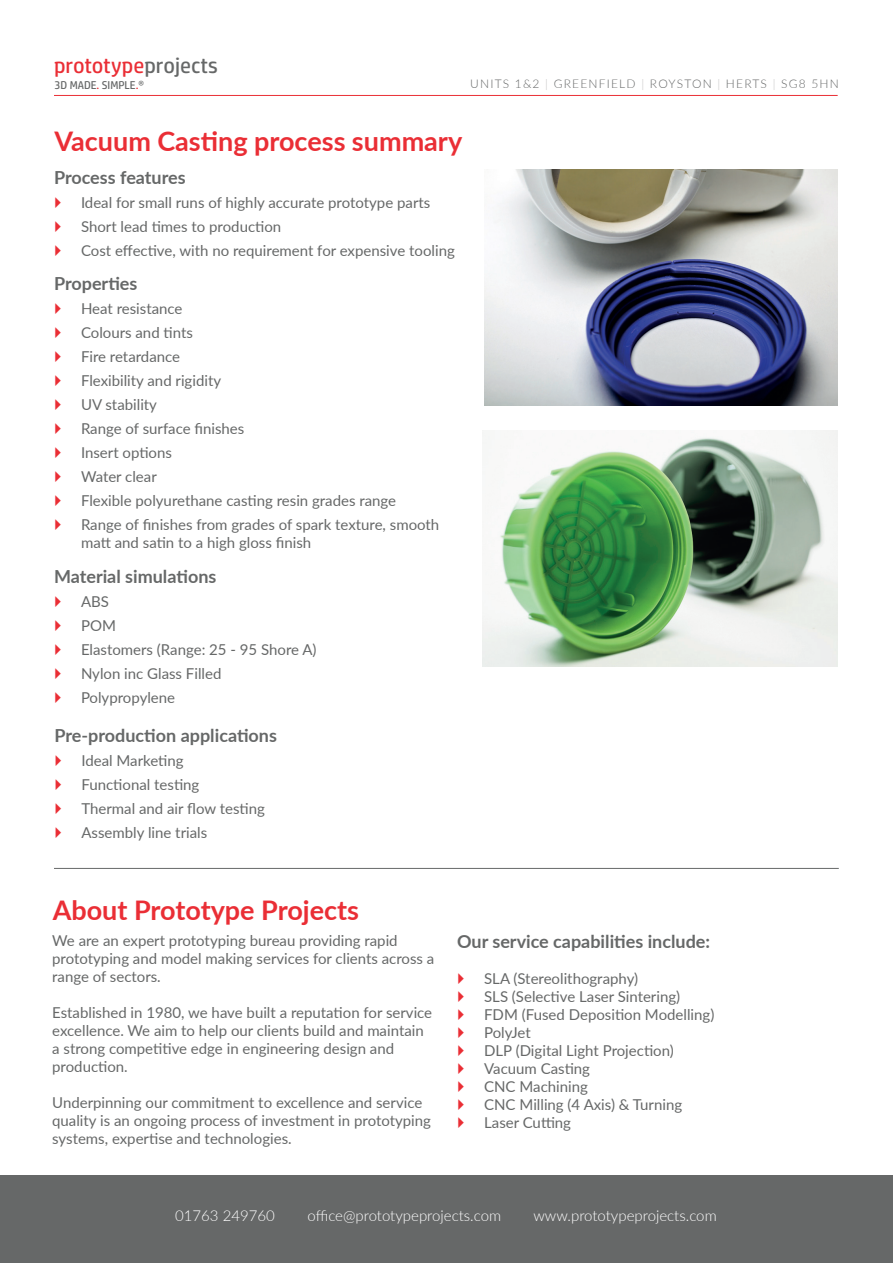
<style>
.page{position:relative;width:893px;height:1263px;background:#fff}
.page>*{position:absolute;margin:0;border:0;box-sizing:border-box;transform-origin:0 0}
.t1{font:700 27px "Lato";color:#ea2e35}
.t2{font:22.2px "HP Simplified";color:#ea2e35}
.t3{font:700 18px "Lato";color:#666868}
.t4{font:15px/24px "Lato";color:#666868}
.t5{font:300 15px "Lato";color:#fff}
.t6{font:300 12px "Lato";letter-spacing:.1em;color:#666868}
.t7{font:11.25px "HP Simplified";color:#666868}
.s1{color:#666868}
.s2{color:#ea2e35}
.s3{color:#c3c2c2}
</style>
<div class="page">
<div style="left:0;top:1175px;width:893px;height:88px;background:#666868"></div>
<hr style="left:54px;top:868px;width:785px;height:1px;background:#666868">
<hr style="left:54px;top:95px;width:784px;height:1px;background:#ea2e35">
<img style="left:484px;top:170px;width:354px;height:235px">
<img style="left:483px;top:430px;width:355px;height:237px">
<h2 class="t2" style="left:54px;top:52px;width:165px">prototype<span class="s1">projects</span></h2>
<p class="t7" style="left:55px;top:79px;width:91px">3D MADE<span class="s2">.</span> SIMPLE<span class="s2">.</span>®</p>
<p class="t6" style="left:470px;top:75px;width:370px">UNITS 1&amp;2 <span class="s3">|</span> GREENFIELD <span class="s3">|</span> ROYSTON <span class="s3">|</span> HERTS <span class="s3">|</span> SG8 5HN</p>
<h1 class="t1" style="left:54px;top:121px;width:409px">Vacuum Casting process summary</h1>
<p class="t3" style="left:54px;top:164px;width:133px">Process features</p>
<p class="t4" style="left:81px;top:190px;width:375px">Ideal for small runs of highly accurate prototype parts<br>Short lead times to production<br>Cost effective, with no requirement for expensive tooling</p>
<p class="t3" style="left:54px;top:271px;width:85px">Properties</p>
<p class="t4" style="left:81px;top:296px;width:360px">Heat resistance<br>Colours and tints<br>Fire retardance<br>Flexibility and rigidity<br>UV stability<br>Range of surface finishes<br>Insert options<br>Water clear<br>Flexible polyurethane casting resin grades range<br>Range of finishes from grades of spark texture, smooth</p>
<p class="t4" style="left:81px;top:530px;width:232px">matt and satin to a high gloss finish</p>
<p class="t3" style="left:54px;top:563px;width:164px">Material simulations</p>
<p class="t4" style="left:81px;top:589px;width:237px">ABS<br>POM<br>Elastomers (Range: 25 - 95 Shore A)<br>Nylon inc Glass Filled<br>Polypropylene</p>
<p class="t3" style="left:54px;top:722px;width:224px">Pre-production applications</p>
<p class="t4" style="left:81px;top:748px;width:185px">Ideal Marketing<br>Functional testing<br>Thermal and air flow testing<br>Assembly line trials</p>
<h1 class="t1" style="left:53px;top:891px;width:308px">About Prototype Projects</h1>
<p class="t4" style="left:52px;top:930px;width:384px;line-height:18px">We are an expert prototyping bureau providing rapid prototyping and model making services for clients across a range of sectors.</p>
<p class="t4" style="left:52px;top:1002px;width:381px;line-height:18px">Established in 1980, we have built a reputation for service excellence. We aim to help our clients build and maintain a strong competitive edge in engineering design and production.</p>
<p class="t4" style="left:52px;top:1092px;width:380px;line-height:18px">Underpinning our commitment to excellence and service quality is an ongoing process of investment in prototyping systems, expertise and technologies.</p>
<p class="t3" style="left:457px;top:928px;width:254px">Our service capabilities include:</p>
<p class="t4" style="left:484px;top:969px;width:232px;line-height:18px">SLA (Stereolithography)<br>SLS (Selective Laser Sintering)<br>FDM (Fused Deposition Modelling)<br>PolyJet<br>DLP (Digital Light Projection)<br>Vacuum Casting<br>CNC Machining<br>CNC Milling (4 Axis) &amp; Turning<br>Laser Cutting</p>
<p class="t5" style="left:175px;top:1205px;width:101px">01763 249760</p>
<p class="t5" style="left:307px;top:1205px;width:195px">office@prototypeprojects.com</p>
<p class="t5" style="left:533px;top:1205px;width:185px">www.prototypeprojects.com</p>
</div>
